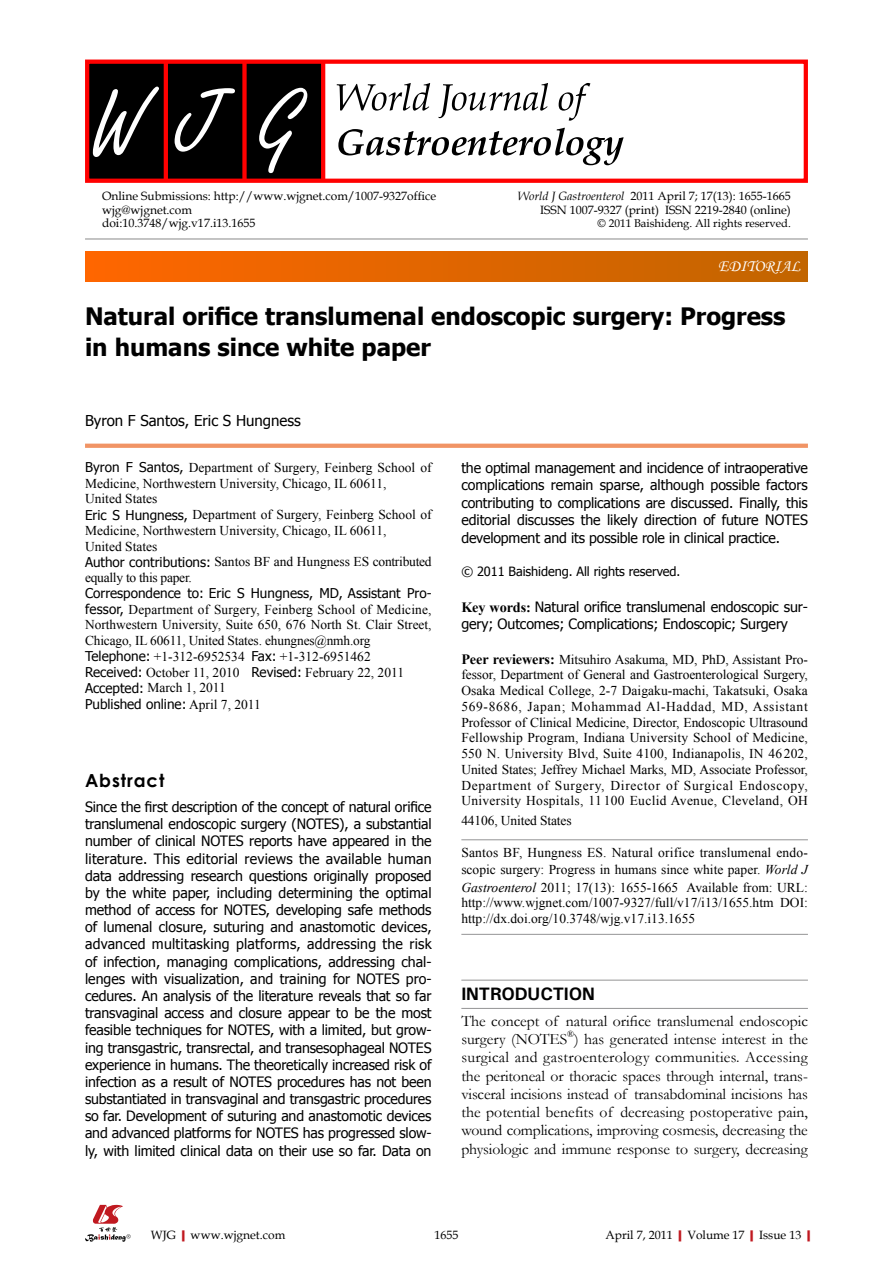
<style>
.page{position:relative;width:893px;height:1263px;background:#fff}
.page>*{position:absolute;margin:0;border:0;box-sizing:border-box;transform-origin:0 0}
.t1{font:700 24px/31.5px "Tahoma";color:#000}
.t2{font:700 18px "Univers";letter-spacing:-.01em;color:#000}
.t3{font:700 18px "Century Gothic";letter-spacing:.05em;color:#000}
.t4{font:16.5px "Monotype Corsiva";color:#fff}
.t5{font:15.75px/18.3px "Garamond";letter-spacing:-.005em;color:#000}
.t6{font:15px "Tahoma";color:#000}
.t7{font:14.25px/17.1px "Tahoma";letter-spacing:-.01em;color:#000;text-align:justify}
.t8{font:13.5px/15.8px "Times New Roman";color:#000}
.t9{font:13.5px "Tahoma";color:#000}
.t10{font:12.75px "Tahoma";letter-spacing:-.005em;color:#000}
.t11{font:12px/13.5px "Book Antiqua";color:#000;text-align:right}
.t12{font:11.25px "Book Antiqua";color:#000}
.t13{font:9.15px "Garamond";color:#000}
.s1{font-style:italic}
.s2{font-family:"Tahoma"}
.s3{font-family:"Times New Roman"}
.s4{font-family:"Times New Roman";font-weight:700}
.s5{font-weight:700;font-size:14.25px}
.s6{font-weight:700;color:#c01920}
</style>
<div class="page">
<div style="left:85px;top:252px;width:723px;height:29px;background:linear-gradient(to right,#f60,#c16500)"></div>
<hr style="left:85px;top:239px;width:723px;height:1px;background:#898989">
<div style="left:87px;top:61px;width:236px;height:121px;background:#000"></div>
<hr style="left:164px;top:61px;width:4px;height:121px;background:#f00">
<div style="left:242px;top:61px;width:5px;height:121px;background:#f00"></div>
<hr style="left:321px;top:61px;width:4px;height:121px;background:#f00">
<div style="left:85px;top:60px;width:723px;height:123px;border:4px solid #f00"></div>
<svg style="left:259px;top:88px;width:48px;height:85px"></svg>
<svg style="left:175px;top:88px;width:60px;height:64px"></svg>
<svg style="left:93px;top:87px;width:66px;height:70px"></svg>
<svg style="left:337px;top:83px;width:253px;height:38px"></svg>
<svg style="left:338px;top:128px;width:286px;height:37px"></svg>
<svg style="left:85px;top:444px;width:723px;height:4px;background:#f19769"></svg>
<svg style="left:85px;top:1205px;width:46px;height:37px"></svg>
<hr style="left:461px;top:980px;width:347px;height:1px;background:#949495">
<hr style="left:461px;top:1008px;width:347px;height:1px;background:#949495">
<hr style="left:461px;top:839px;width:347px;height:1px;background:#949495">
<hr style="left:461px;top:934px;width:347px;height:1px;background:#949495">
<p class="t11" style="left:102px;top:189px;width:336px;text-align:left">Online Submissions: http://www.wjgnet.com/1007-9327office wjg@wjgnet.com<br>doi:10.3748/wjg.v17.i13.1655</p>
<p class="t11" style="left:518px;top:189px;width:274px"><span class="s1">World J Gastroenterol</span> 2011 April 7; 17(13): 1655-1665<br>ISSN 1007-9327 (print) ISSN 2219-2840 (online)</p>
<p class="t12" style="left:598px;top:215px;width:195px">© 2011 Baishideng. All rights reserved.</p>
<p class="t4" style="left:718px;top:256px;width:84px">EDITORIAL</p>
<h1 class="t1" style="left:85px;top:298px;width:702px">Natural orifice translumenal endoscopic surgery: Progress in humans since white paper</h1>
<p class="t6" style="left:85px;top:410px;width:217px">Byron F Santos, Eric S Hungness</p>
<p class="t8" style="left:85px;top:459px;width:348px"><span class="s2">Byron F Santos,</span> Department of Surgery, Feinberg School of Medicine, Northwestern University, Chicago, IL 60611,<br>United States<br><span class="s2">Eric S Hungness,</span> Department of Surgery, Feinberg School of Medicine, Northwestern University, Chicago, IL 60611,<br>United States<br><span class="s2">Author contributions:</span> Santos BF and Hungness ES contributed equally to this paper.</p>
<p class="t9" style="left:85px;top:584px;width:348px">Correspondence to: Eric S Hungness, MD, Assistant Pro-</p>
<p class="t8" style="left:85px;top:601px;width:348px"><span class="s2">fessor,</span> Department of Surgery, Feinberg School of Medicine, Northwestern University, Suite 650, 676 North St. Clair Street, Chicago, IL 60611, United States. ehungnes@nmh.org <span class="s2">Telephone:</span> +1-312-6952534 <span class="s2">Fax:</span> +1-312-6951462<br><span class="s2">Received:</span> October 11, 2010 <span class="s2">Revised:</span> February 22, 2011<br><span class="s2">Accepted:</span> March 1, 2011</p>
<p class="t9" style="left:85px;top:695px;width:177px">Published online: <span class="s3">April 7, 2011</span></p>
<p class="t3" style="left:85px;top:766px;width:81px">Abstract</p>
<p class="t7" style="left:85px;top:798px;width:348px">Since the first description of the concept of natural orifice translumenal endoscopic surgery (NOTES), a substantial number of clinical NOTES reports have appeared in the literature. This editorial reviews the available human data addressing research questions originally proposed by the white paper, including determining the optimal method of access for NOTES, developing safe methods of lumenal closure, suturing and anastomotic devices, advanced multitasking platforms, addressing the risk of infection, managing complications, addressing chal&shy;lenges with visualization, and training for NOTES pro&shy;cedures. An analysis of the literature reveals that so far transvaginal access and closure appear to be the most feasible techniques for NOTES, with a limited, but grow&shy;ing transgastric, transrectal, and transesophageal NOTES experience in humans. The theoretically increased risk of infection as a result of NOTES procedures has not been substantiated in transvaginal and transgastric procedures so far. Development of suturing and anastomotic devices and advanced platforms for NOTES has progressed slow&shy;ly, with limited clinical data on their use so far. Data on</p>
<p class="t7" style="left:461px;top:458px;width:348px;line-height:17.5px">the optimal management and incidence of intraoperative complications remain sparse, although possible factors contributing to complications are discussed. Finally, this editorial discusses the likely direction of future NOTES development and its possible role in clinical practice.</p>
<p class="t10" style="left:461px;top:563px;width:221px">© 2011 Baishideng. All rights reserved.</p>
<p class="t7" style="left:461px;top:597px;width:348px"><span class="s4">Key words:</span> Natural orifice translumenal endoscopic sur&shy;gery; Outcomes; Complications; Endoscopic; Surgery</p>
<p class="t8" style="left:461px;top:651px;width:348px;text-align:justify"><span class="s5">Peer reviewers:</span> Mitsuhiro Asakuma, MD, PhD, Assistant Pro&shy;fessor, Department of General and Gastroenterological Surgery, Osaka Medical College, 2-7 Daigaku-machi, Takatsuki, Osaka 569-8686, Japan; Mohammad Al-Haddad, MD, Assistant Professor of Clinical Medicine, Director, Endoscopic Ultrasound Fellowship Program, Indiana University School of Medicine, 550 N. University Blvd, Suite 4100, Indianapolis, IN 46 202, United States; Jeffrey Michael Marks, MD, Associate Professor, Department of Surgery, Director of Surgical Endoscopy, University Hospitals, 11 100 Euclid Avenue, Cleveland, OH</p>
<p class="t8" style="left:461px;top:812px;width:112px">44106, United States</p>
<p class="t8" style="left:461px;top:844px;width:348px;line-height:17.2px;text-align:justify">Santos BF, Hungness ES. Natural orifice translumenal endo&shy;scopic surgery: Progress in humans since white paper. <span class="s1">World J Gastroenterol</span> 2011; 17(13): 1655-1665 Available from: URL:</p>
<p class="t8" style="left:461px;top:895px;width:348px">http://www.wjgnet.com/1007-9327/full/v17/i13/1655.htm DOI: http://dx.doi.org/10.3748/wjg.v17.i13.1655</p>
<p class="t2" style="left:461px;top:982px;width:135px">INTRODUCTION</p>
<p class="t5" style="left:461px;top:1011px;width:348px">The concept of natural orifice translumenal endoscopic surgery (NOTES ) has generated intense interest in the</p>
<p class="t13" style="left:567px;top:1027px;width:8px">®</p>
<p class="t5" style="left:461px;top:1048px;width:348px;text-align:justify">surgical and gastroenterology communities. Accessing the peritoneal or thoracic spaces through internal, trans&shy;visceral incisions instead of transabdominal incisions has the potential benefits of decreasing postoperative pain, wound complications, improving cosmesis, decreasing the physiologic and immune response to surgery, decreasing</p>
<p class="t11" style="left:151px;top:1227px;width:136px">WJG<span class="s6">|</span>www.wjgnet.com</p>
<p class="t11" style="left:605px;top:1227px;width:212px">April 7, 2011<span class="s6">|</span>Volume 17<span class="s6">|</span>Issue 13<span class="s6">|</span></p>
<p class="t11" style="left:434px;top:1227px;width:25px">1655</p>
</div>
